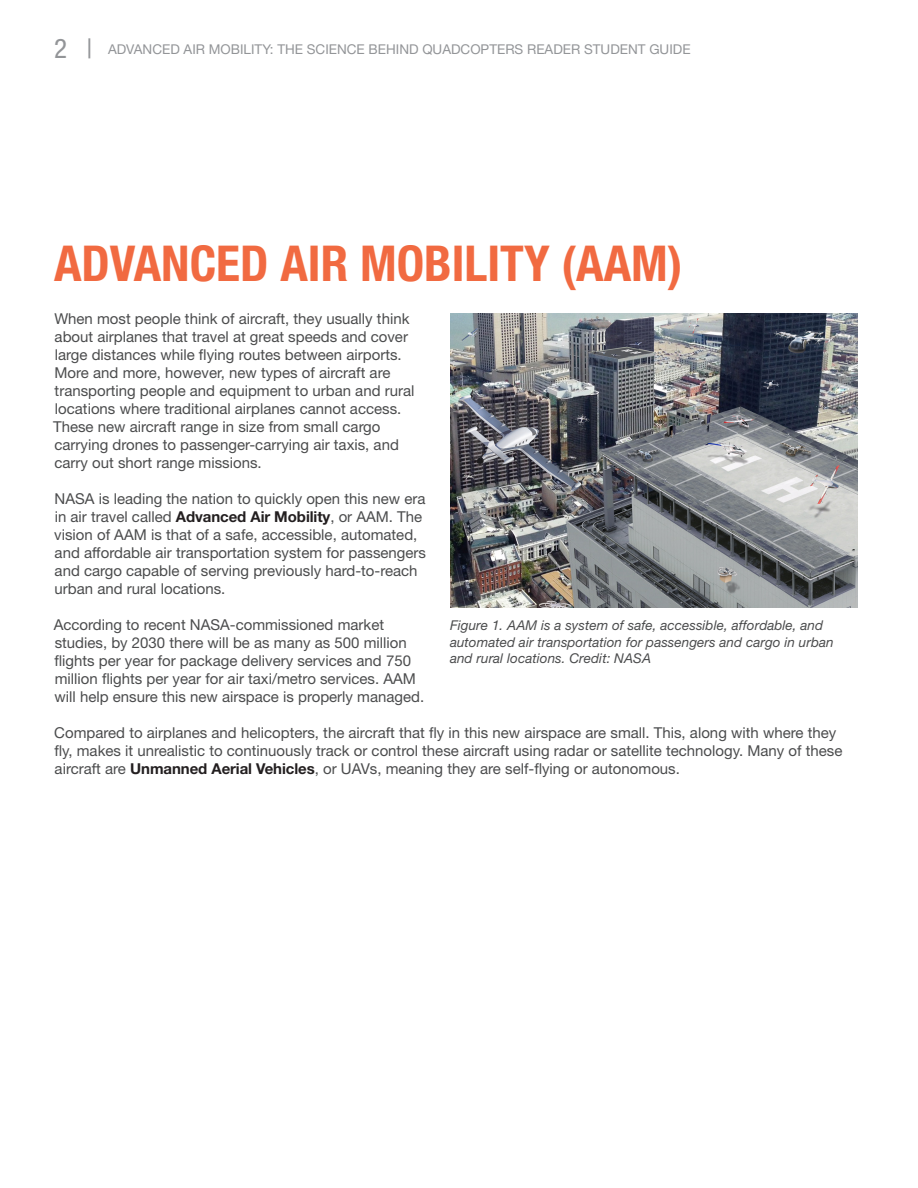
<style>
.page{position:relative;width:918px;height:1188px;background:#fff}
.page>*{position:absolute;margin:0;border:0;box-sizing:border-box;transform-origin:0 0}
.MAIN_HEADING{font:700 condensed 49.5px "Helvetica Neue";color:#f16a41}
.BODY_TEXT{font:15px/18px "Helvetica Neue";color:#4b4c4d}
.t1{font:italic 13.5px/16.2px "Helvetica Neue";letter-spacing:.005em;color:#4b4c4d}
.t2{font:13.5px "Helvetica Neue";color:#939598}
.s1{font-stretch:condensed;font-size:27px}
.s2{font-weight:700;color:#231f20}
</style>
<div class="page">
<img style="left:450px;top:314px;width:407px;height:294px">
<p class="t2" style="left:54px;top:41px;width:638px"><span class="s1">2 |</span> ADVANCED AIR MOBILITY: THE SCIENCE BEHIND QUADCOPTERS READER STUDENT GUIDE</p>
<p class="MAIN_HEADING" style="left:54px;top:234px;width:630px">ADVANCED AIR MOBILITY (AAM)</p>
<p class="BODY_TEXT" style="left:53px;top:309px;width:363px">When most people think of aircraft, they usually think about airplanes that travel at great speeds and cover large distances while flying routes between airports.<br>More and more, however, new types of aircraft are transporting people and equipment to urban and rural locations where traditional airplanes cannot access.<br>These new aircraft range in size from small cargo carrying drones to passenger-carrying air taxis, and carry out short range missions.</p>
<p class="BODY_TEXT" style="left:54px;top:489px;width:373px">NASA is leading the nation to quickly open this new era in air travel called <span class="s2">Advanced Air Mobility</span>, or AAM. The vision of AAM is that of a safe, accessible, automated, and affordable air transportation system for passengers and cargo capable of serving previously hard-to-reach urban and rural locations.</p>
<p class="BODY_TEXT" style="left:54px;top:615px;width:372px">According to recent NASA-commissioned market studies, by 2030 there will be as many as 500 million flights per year for package delivery services and 750 million flights per year for air taxi/metro services. AAM will help ensure this new airspace is properly managed.</p>
<p class="BODY_TEXT" style="left:54px;top:723px;width:790px">Compared to airplanes and helicopters, the aircraft that fly in this new airspace are small. This, along with where they fly, makes it unrealistic to continuously track or control these aircraft using radar or satellite technology. Many of these aircraft are <span class="s2">Unmanned Aerial Vehicles</span>, or UAVs, meaning they are self-flying or autonomous.</p>
<p class="t1" style="left:450px;top:617px;width:385px">Figure 1. AAM is a system of safe, accessible, affordable, and automated air transportation for passengers and cargo in urban and rural locations. Credit: NASA</p>
</div>
